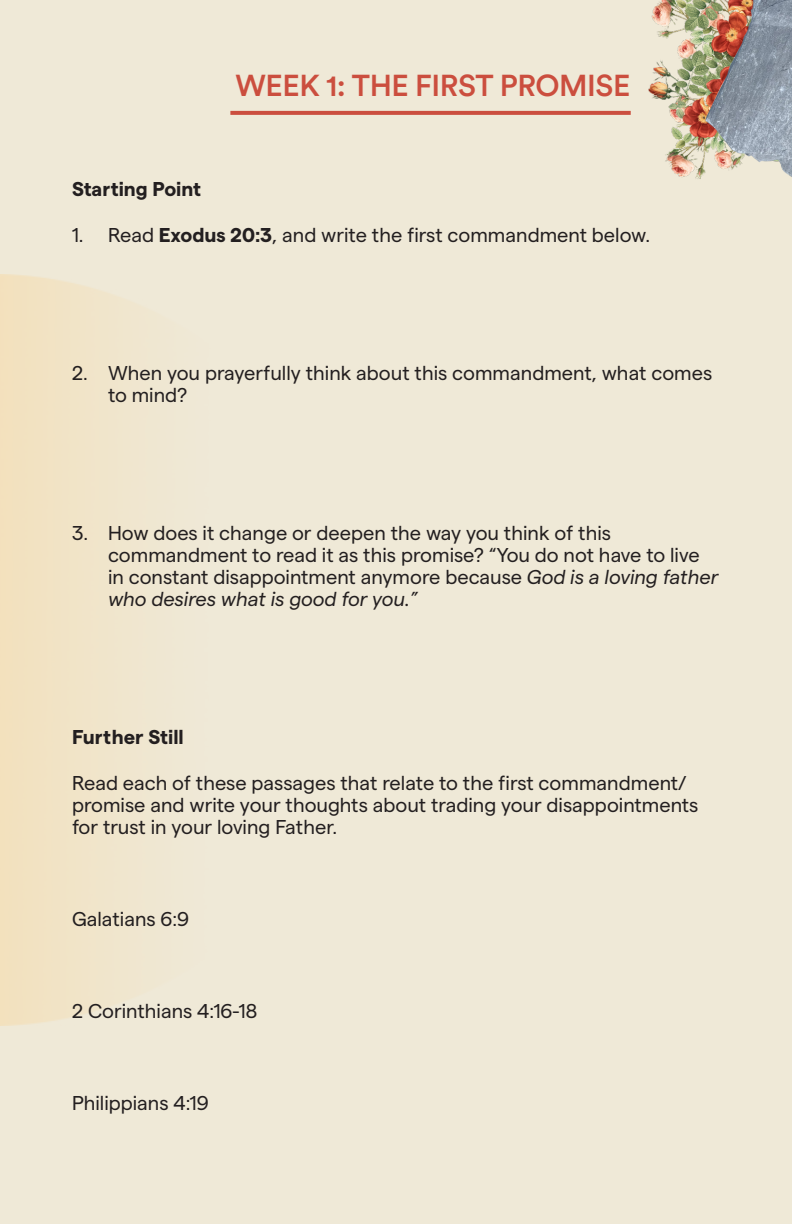
<style>
.page{position:relative;width:792px;height:1224px;background:#efe9d7}
.page>*{position:absolute;margin:0;border:0;box-sizing:border-box;transform-origin:0 0}
.t1{font:500 30px "Circular Std";letter-spacing:-.015em;color:#cb4e3e}
.t2{font:20px/22px "Matter";color:#231f20}
.t3{font:700 20px "Matter";color:#231f20}
.s1{font-weight:700}
.s2{font-style:italic}
</style>
<div class="page">
<svg style="left:230px;top:111px;width:401px;height:4px;background:#cc5242"></svg>
<img style="left:648px;top:0;width:58px;height:179px">
<img style="left:706px;top:0;width:86px;height:177px">
<p class="t1" style="left:235px;top:67px;width:397px">WEEK 1: THE FIRST PROMISE</p>
<p class="t3" style="left:72px;top:174px;width:131px">Starting Point</p>
<p class="t2" style="left:72px;top:223px;width:580px">1. Read <span class="s1">Exodus 20:3</span>, and write the first commandment below.</p>
<p class="t2" style="left:108px;top:361px;width:606px;text-indent:-36px">2. When you prayerfully think about this commandment, what comes to mind?</p>
<p class="t2" style="left:108px;top:521px;width:612px;text-indent:-36px">3. How does it change or deepen the way you think of this commandment to read it as this promise? “You do not have to live in constant disappointment anymore because <span class="s2">God is a loving father who desires what is good for you.”</span></p>
<p class="t3" style="left:72px;top:722px;width:113px">Further Still</p>
<p class="t2" style="left:72px;top:771px;width:628px">Read each of these passages that relate to the first commandment/ promise and write your thoughts about trading your disappointments for trust in your loving Father.</p>
<p class="t2" style="left:72px;top:907px;width:119px">Galatians 6:9</p>
<p class="t2" style="left:72px;top:999px;width:187px">2 Corinthians 4:16-18</p>
<p class="t2" style="left:72px;top:1091px;width:138px">Philippians 4:19</p>
</div>
